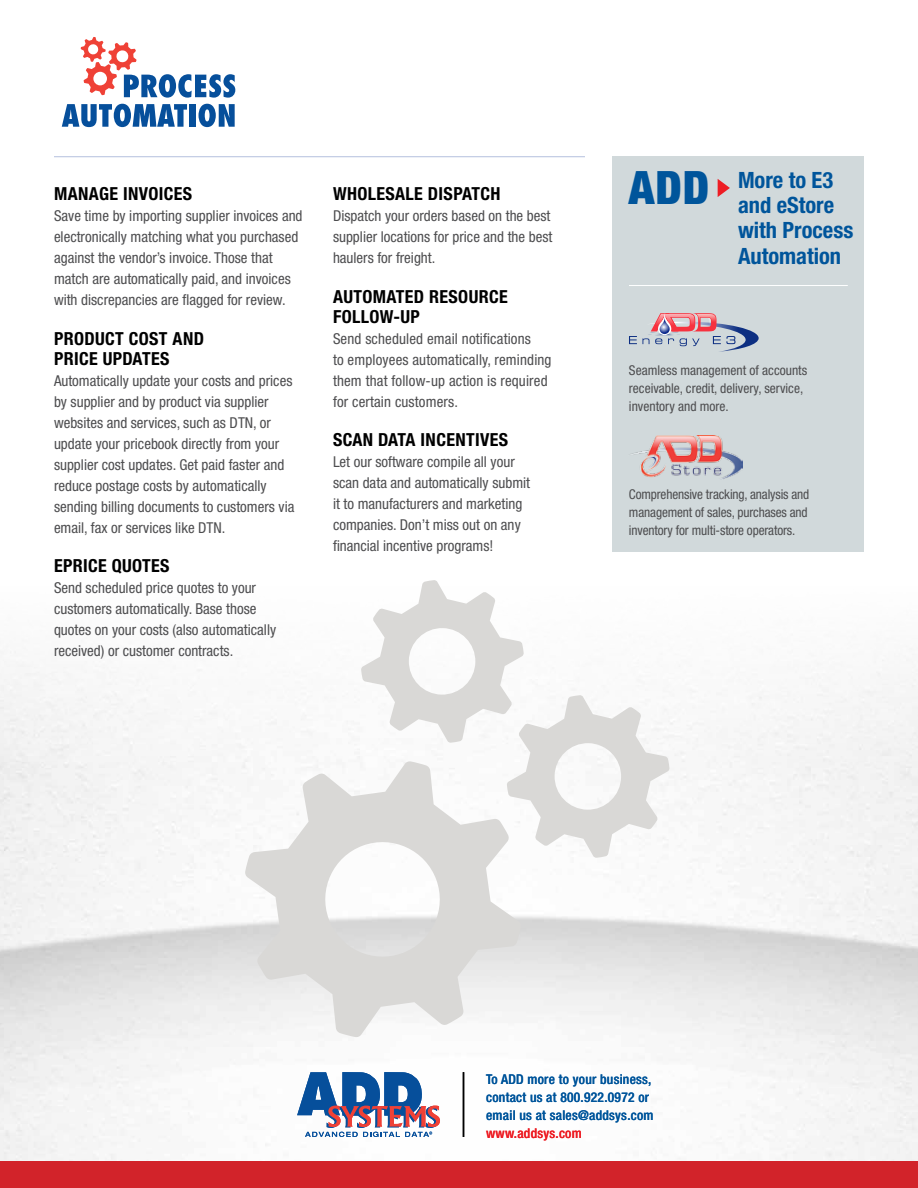
<style>
.page{position:relative;width:918px;height:1188px;background:#fff}
.page>*{position:absolute;margin:0;border:0;box-sizing:border-box;transform-origin:0 0}
.t1{font:700 condensed 22.5px/25.5px "Helvetica Neue LT Std";color:#00559b}
.t2{font:700 condensed 18px/19.5px "Helvetica Neue LT Std";letter-spacing:.02em;color:#000}
.t3{font:condensed 15px/21px "Helvetica Neue LT Std";color:#4d4d4f}
.t4{font:condensed 13.5px/18px "Helvetica Neue LT Std";letter-spacing:-.01em;color:#4d4d4f}
.t5{font:500 condensed 13.5px/18px "Helvetica Neue LT Std";letter-spacing:.02em;color:#00559b}
.t6{font:500 condensed 13.5px "Helvetica Neue LT Std";letter-spacing:.02em;color:#ed1d24}
.s1{font-weight:900;font-size:46.05px}
</style>
<div class="page">
<div style="left:0;top:1161px;width:918px;height:27px;background:#d2232a"></div>
<svg style="left:297px;top:1072px;width:143px;height:65px"></svg>
<hr style="left:463px;top:1072px;width:1px;height:65px;background:#000">
<div style="left:613px;top:157px;width:251px;height:395px;background:#d1d9db"></div>
<svg style="left:718px;top:179px;width:12px;height:18px"></svg>
<hr style="left:54px;top:156px;width:531px;height:1px;background:#b4c0de">
<hr style="left:629px;top:285px;width:219px;height:1px;background:#fff">
<svg style="left:629px;top:313px;width:130px;height:39px"></svg>
<img style="left:632px;top:436px;width:110px;height:43px">
<svg style="left:245px;top:761px;width:276px;height:276px;fill:#dcdcdc"></svg>
<svg style="left:361px;top:580px;width:308px;height:278px"></svg>
<svg style="left:62px;top:104px;width:125px;height:23px"></svg>
<div style="left:189px;top:104px;width:7px;height:23px;background:#064f9b"></div>
<svg style="left:199px;top:104px;width:36px;height:23px"></svg>
<svg style="left:81px;top:37px;width:154px;height:61px"></svg>
<p class="t2" style="left:54px;top:184px;width:140px">MANAGE INVOICES</p>
<p class="t3" style="left:54px;top:205px;width:250px">Save time by importing supplier invoices and electronically matching what you purchased against the vendor’s invoice. Those that match are automatically paid, and invoices with discrepancies are flagged for review.</p>
<p class="t2" style="left:54px;top:329px;width:152px">PRODUCT COST AND<br>PRICE UPDATES</p>
<p class="t3" style="left:54px;top:370px;width:242px">Automatically update your costs and prices by supplier and by product via supplier websites and services, such as DTN, or update your pricebook directly from your supplier cost updates. Get paid faster and reduce postage costs by automatically sending billing documents to customers via email, fax or services like DTN.</p>
<p class="t2" style="left:54px;top:556px;width:117px">EPRICE QUOTES</p>
<p class="t3" style="left:54px;top:577px;width:224px">Send scheduled price quotes to your customers automatically. Base those quotes on your costs (also automatically received) or customer contracts.</p>
<p class="t2" style="left:333px;top:184px;width:169px">WHOLESALE DISPATCH</p>
<p class="t3" style="left:333px;top:205px;width:221px">Dispatch your orders based on the best supplier locations for price and the best haulers for freight.</p>
<p class="t2" style="left:333px;top:287px;width:176px">AUTOMATED RESOURCE<br>FOLLOW-UP</p>
<p class="t3" style="left:333px;top:328px;width:220px">Send scheduled email notifications<br>to employees automatically, reminding them that follow-up action is required for certain customers.</p>
<p class="t2" style="left:333px;top:430px;width:177px">SCAN DATA INCENTIVES</p>
<p class="t3" style="left:333px;top:451px;width:199px">Let our software compile all your scan data and automatically submit it to manufacturers and marketing companies. Don’t miss out on any financial incentive programs!</p>
<h1 class="t1" style="left:738px;top:166px;width:117px;text-indent:-109px"><span class="s1">ADD</span> More to E3 and eStore with Process<br>Automation</h1>
<p class="t4" style="left:629px;top:361px;width:180px">Seamless management of accounts receivable, credit, delivery, service, inventory and more.</p>
<p class="t4" style="left:629px;top:486px;width:182px">Comprehensive tracking, analysis and management of sales, purchases and inventory for multi-store operators.</p>
<p class="t5" style="left:486px;top:1070px;width:169px">To ADD more to your business, contact us at 800.922.0972 or email us at sales@addsys.com</p>
<p class="t6" style="left:486px;top:1125px;width:97px">www.addsys.com</p>
</div>
